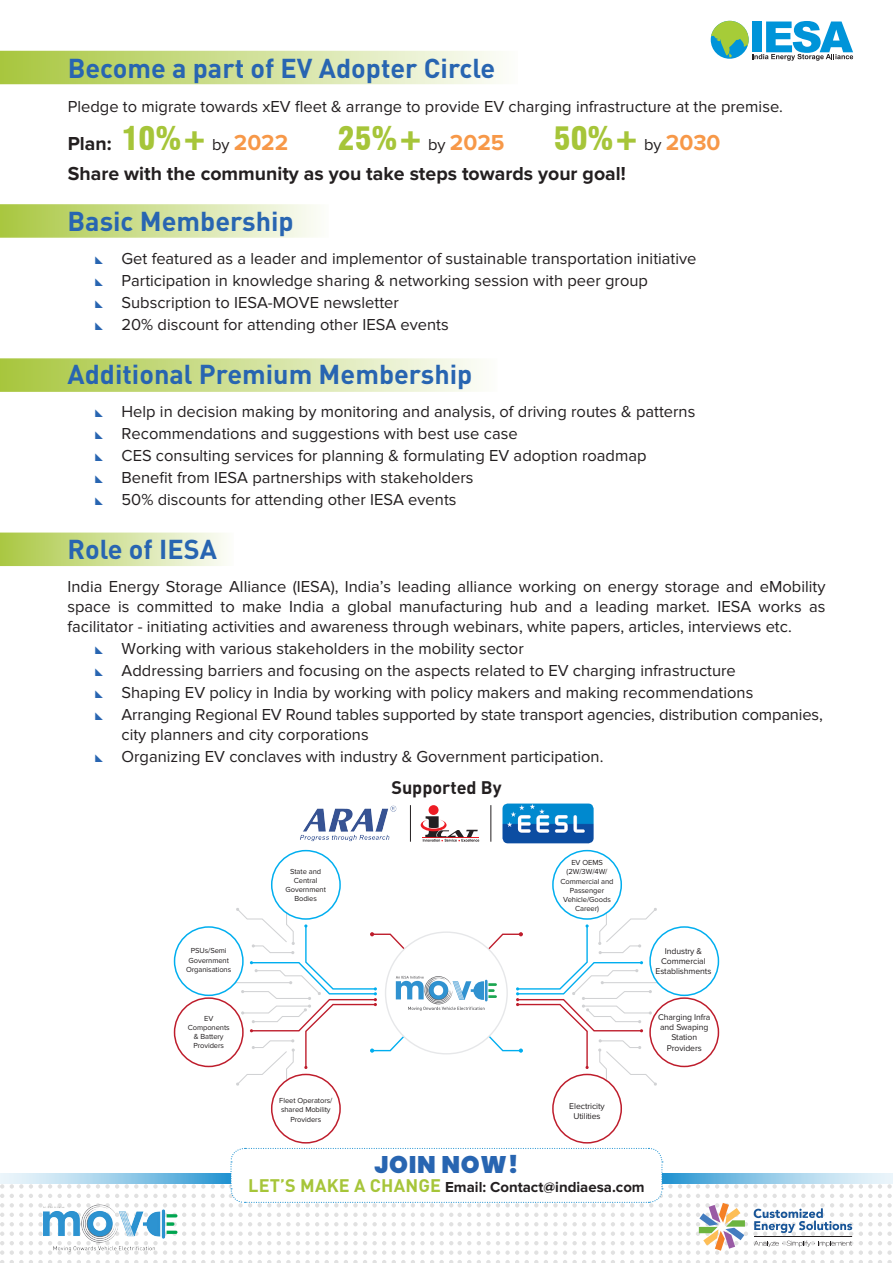
<style>
.page{position:relative;width:893px;height:1263px;background:#fff}
.page>*{position:absolute;margin:0;border:0;box-sizing:border-box;transform-origin:0 0}
.BT{font:900 condensed 31.5px "Swiss 721 BT";color:#a6c539}
.t1{font:700 27px "DIN Pro";color:#2865b1}
.t2{font:900 24px "Poppins";letter-spacing:.03em;color:#2865b1}
.BT-2{font:700 19.5px "Proxima Nova";color:#231f20}
.t3{font:700 18px "DIN Pro";color:#231f20}
.BT-3{font:16.5px/19.8px "Proxima Nova";color:#231f20;text-align:justify}
.t4{font:700 15px "Proxima Nova";color:#231f20}
.t5{font:8.7px/10.4px "Proxima Nova";letter-spacing:-.01em;color:#231f20;text-align:center}
.t6{font:7.5px/9.1px "Proxima Nova";letter-spacing:-.01em;color:#231f20;text-align:center}
.s1{font-family:"Swiss 721 BT";font-weight:900;font-stretch:condensed;font-size:31.5px;color:#a6c539}
.s2{font-weight:400;font-size:16.5px}
.s3{font-size:22.5px;color:#f79848}
.s4{font-family:"Proxima Nova";font-weight:400;font-stretch:normal;font-size:16.5px;color:#231f20}
.s5{font-family:"Proxima Nova";font-weight:700;font-stretch:normal;font-size:22.5px;color:#f79848}
.s6{font-family:"DIN Pro";font-size:18px;color:#a6c539}
</style>
<div class="page">
<svg style="left:0;top:1194px;width:4px;height:69px"></svg>
<svg style="left:0;top:1184px;width:4px;height:4px"></svg>
<svg style="left:10px;top:1194px;width:61px;height:69px"></svg>
<svg style="left:10px;top:1184px;width:61px;height:4px"></svg>
<svg style="left:77px;top:1194px;width:42px;height:69px"></svg>
<svg style="left:77px;top:1184px;width:42px;height:4px"></svg>
<svg style="left:125px;top:1194px;width:13px;height:69px"></svg>
<svg style="left:125px;top:1184px;width:13px;height:4px"></svg>
<svg style="left:144px;top:1194px;width:42px;height:69px"></svg>
<svg style="left:144px;top:1184px;width:42px;height:4px"></svg>
<svg style="left:859px;top:1194px;width:33px;height:69px"></svg>
<svg style="left:859px;top:1184px;width:33px;height:4px"></svg>
<svg style="left:0;top:204px;width:318px;height:34px;background:#d1e19a"></svg>
<svg style="left:0;top:358px;width:481px;height:34px;background:#d1e19a"></svg>
<svg style="left:0;top:532px;width:226px;height:34px;background:#d2e19c"></svg>
<svg style="left:421px;top:816px;width:58px;height:26px"></svg>
<div style="left:429px;top:805px;width:10px;height:10px;background:#ed1c24;border-radius:50%"></div>
<img style="left:300px;top:805px;width:97px;height:37px">
<img style="left:502px;top:803px;width:92px;height:40px">
<hr style="left:410px;top:805px;width:1px;height:37px;background:#231f20">
<hr style="left:490px;top:805px;width:1px;height:37px;background:#231f20">
<hr style="left:602px;top:982px;width:56px;height:1px;background:#d1d2d4">
<div style="left:552px;top:850px;width:70px;height:70px;border:2px solid #00aeef;border-radius:50%"></div>
<div style="left:552px;top:1074px;width:70px;height:69px;border:2px solid #be1d2c;border-radius:50%"></div>
<div style="left:649px;top:997px;width:70px;height:70px;border:2px solid #be1d2c;border-radius:50%"></div>
<div style="left:649px;top:926px;width:70px;height:70px;border:2px solid #00aeef;border-radius:50%"></div>
<hr style="left:235px;top:982px;width:56px;height:1px;background:#d1d2d4">
<div style="left:271px;top:850px;width:70px;height:70px;border:2px solid #00aeef;border-radius:50%"></div>
<div style="left:271px;top:1074px;width:70px;height:69px;border:2px solid #be1d2c;border-radius:50%"></div>
<div style="left:174px;top:997px;width:70px;height:70px;border:2px solid #be1d2c;border-radius:50%"></div>
<div style="left:174px;top:926px;width:70px;height:70px;border:2px solid #00aeef;border-radius:50%"></div>
<svg style="left:236px;top:908px;width:421px;height:178px"></svg>
<svg style="left:0;top:1173px;width:192px;height:11px;background:#a8d4ec"></svg>
<div style="left:659px;top:1173px;width:234px;height:11px;background:#e2f1f9"></div>
<svg style="left:711px;top:21px;width:142px;height:40px"></svg>
<img style="left:41px;top:1203px;width:139px;height:48px">
<svg style="left:192px;top:1147px;width:661px;height:116px"></svg>
<svg style="left:0;top:51px;width:501px;height:33px;background:#d1e099"></svg>
<h1 class="t1" style="left:68px;top:49px;width:429px">Become a part of EV Adopter Circle</h1>
<p class="BT-3" style="left:68px;top:97px;width:717px">Pledge to migrate towards xEV fleet &amp; arrange to provide EV charging infrastructure at the premise.</p>
<p class="BT-2" style="left:68px;top:132px;width:222px">Plan: <span class="s1">10%+</span> <span class="s2">by</span> <span class="s3">2022</span></p>
<p class="BT" style="left:338px;top:119px;width:168px">25%+ <span class="s4">by</span> <span class="s5">2025</span></p>
<p class="BT" style="left:554px;top:119px;width:168px">50%+ <span class="s4">by</span> <span class="s5">2030</span></p>
<p class="BT-2" style="left:68px;top:162px;width:559px">Share with the community as you take steps towards your goal!</p>
<h1 class="t1" style="left:68px;top:203px;width:228px">Basic Membership</h1>
<p class="BT-3" style="left:122px;top:249px;width:576px">Get featured as a leader and implementor of sustainable transportation initiative</p>
<p class="BT-3" style="left:122px;top:271px;width:528px">Participation in knowledge sharing &amp; networking session with peer group</p>
<p class="BT-3" style="left:122px;top:293px;width:279px">Subscription to IESA-MOVE newsletter</p>
<p class="BT-3" style="left:122px;top:315px;width:329px">20% discount for attending other IESA events</p>
<h1 class="t1" style="left:68px;top:356px;width:406px">Additional Premium Membership</h1>
<p class="BT-3" style="left:122px;top:402px;width:575px">Help in decision making by monitoring and analysis, of driving routes &amp; patterns</p>
<p class="BT-3" style="left:122px;top:424px;width:398px">Recommendations and suggestions with best use case</p>
<p class="BT-3" style="left:122px;top:446px;width:527px">CES consulting services for planning &amp; formulating EV adoption roadmap</p>
<p class="BT-3" style="left:122px;top:468px;width:354px">Benefit from IESA partnerships with stakeholders</p>
<p class="BT-3" style="left:122px;top:490px;width:336px">50% discounts for attending other IESA events</p>
<h1 class="t1" style="left:68px;top:531px;width:151px">Role of IESA</h1>
<p class="BT-3" style="left:68px;top:577px;width:759px">India Energy Storage Alliance (IESA), India’s leading alliance working on energy storage and eMobility space is committed to make India a global manufacturing hub and a leading market. IESA works as facilitator - initiating activities and awareness through webinars, white papers, articles, interviews etc.</p>
<p class="BT-3" style="left:122px;top:639px;width:404px">Working with various stakeholders in the mobility sector</p>
<p class="BT-3" style="left:122px;top:661px;width:616px">Addressing barriers and focusing on the aspects related to EV charging infrastructure</p>
<p class="BT-3" style="left:122px;top:683px;width:633px">Shaping EV policy in India by working with policy makers and making recommendations</p>
<p class="BT-3" style="left:122px;top:705px;width:703px">Arranging Regional EV Round tables supported by state transport agencies, distribution companies, city planners and city corporations</p>
<p class="BT-3" style="left:122px;top:746px;width:483px">Organizing EV conclaves with industry &amp; Government participation.</p>
<h1 class="t3" style="left:391px;top:775px;width:112px">Supported By</h1>
<p class="t6" style="left:186px;top:946px;width:47px">PSUs/Semi<br>Government<br>Organisations</p>
<p class="t6" style="left:188px;top:1014px;width:43px">EV<br>Components &amp; Battery<br>Providers</p>
<p class="t6" style="left:285px;top:867px;width:42px">State and<br>Central<br>Government<br>Bodies</p>
<p class="t6" style="left:561px;top:858px;width:55px">EV OEMS (2W/3W/4W/<br>Commercial and<br>Passenger<br>Vehicle/Goods<br>Career)</p>
<p class="t5" style="left:655px;top:945px;width:57px">Industry &amp;<br>Commercial<br>Establishments</p>
<p class="t5" style="left:658px;top:1011px;width:54px">Charging Infra and Swaping<br>Station<br>Providers</p>
<p class="t6" style="left:279px;top:1096px;width:55px">Fleet Operators/ shared Mobility<br>Providers</p>
<p class="t5" style="left:569px;top:1101px;width:37px">Electricity<br>Utilities</p>
<h1 class="t2" style="left:374px;top:1151px;width:146px">JOIN NOW!</h1>
<h1 class="t4" style="left:248px;top:1179px;width:398px"><span class="s6">LET’S MAKE A CHANGE</span> Email: Contact@indiaesa.com</h1>
</div>
